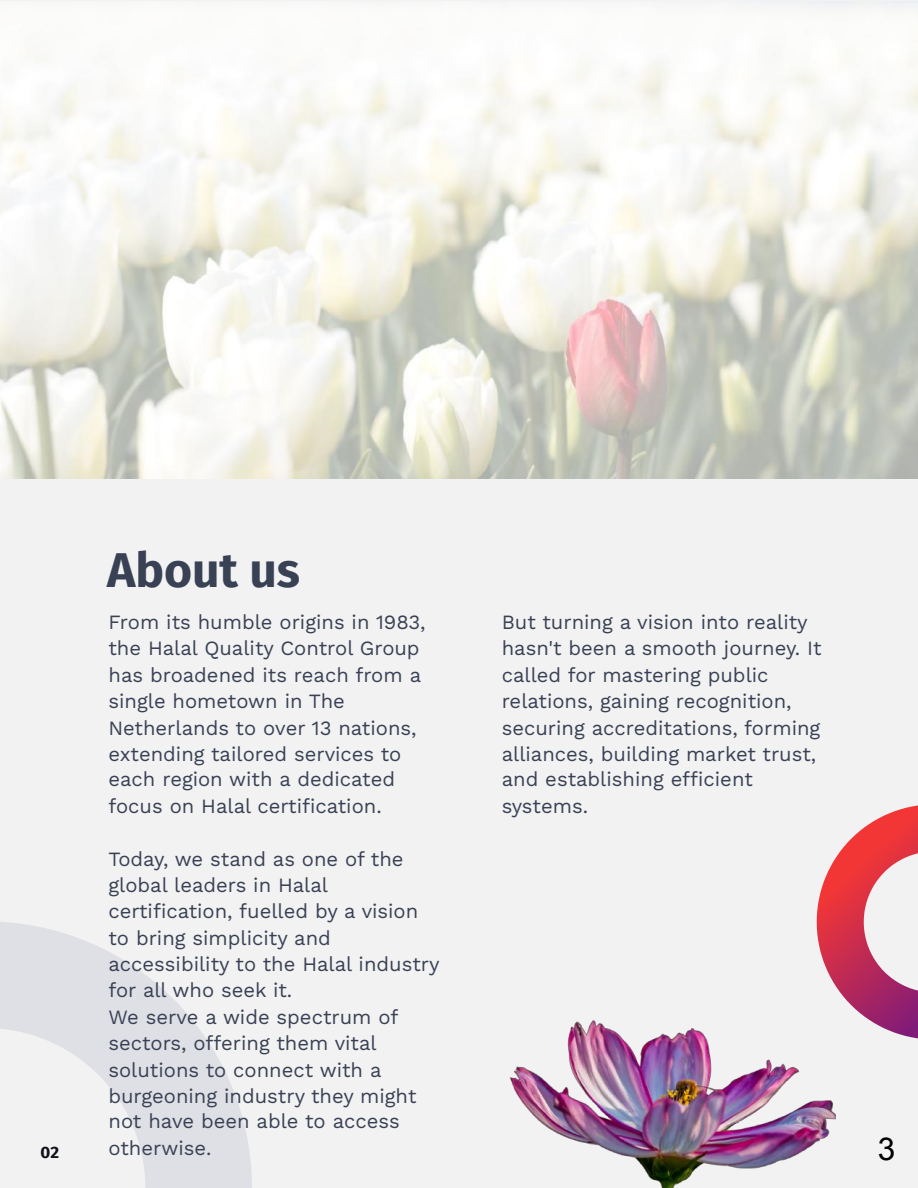
<style>
.page{position:relative;width:918px;height:1188px;background:#f2f2f2}
.page>*{position:absolute;margin:0;border:0;box-sizing:border-box;transform-origin:0 0}
.t1{font:700 48.15px "Fira Sans";color:#394155}
.t2{font:31.5px "Arial";color:#000}
.t3{font:20.25px/26.4px "Work Sans";color:#394155}
.t4{font:700 16.8px "Fira Sans";color:#0e101a}
</style>
<div class="page">
<svg style="left:0;top:922px;width:252px;height:266px"></svg>
<img style="left:0;top:12px;width:918px;height:466px">
<svg style="left:817px;top:805px;width:101px;height:234px"></svg>
<img style="left:509px;top:1015px;width:326px;height:173px">
<h1 class="t1" style="left:107px;top:530px;width:194px">About us</h1>
<p class="t3" style="left:108px;top:609px;width:319px">From its humble origins in 1983, the Halal Quality Control Group has broadened its reach from a single hometown in The<br>Netherlands to over 13 nations, extending tailored services to each region with a dedicated focus on Halal certification.</p>
<p class="t3" style="left:108px;top:846px;width:333px">Today, we stand as one of the global leaders in Halal certification, fuelled by a vision to bring simplicity and accessibility to the Halal industry for all who seek it.<br>We serve a wide spectrum of sectors, offering them vital solutions to connect with a burgeoning industry they might not have been able to access</p>
<p class="t4" style="left:41px;top:1138px;width:20px">02</p>
<p class="t3" style="left:108px;top:1135px;width:104px">otherwise.</p>
<p class="t3" style="left:502px;top:609px;width:322px">But turning a vision into reality hasn't been a smooth journey. It called for mastering public relations, gaining recognition, securing accreditations, forming alliances, building market trust, and establishing efficient systems.</p>
<h2 class="t2" style="left:878px;top:1131px;width:19px">3</h2>
</div>
